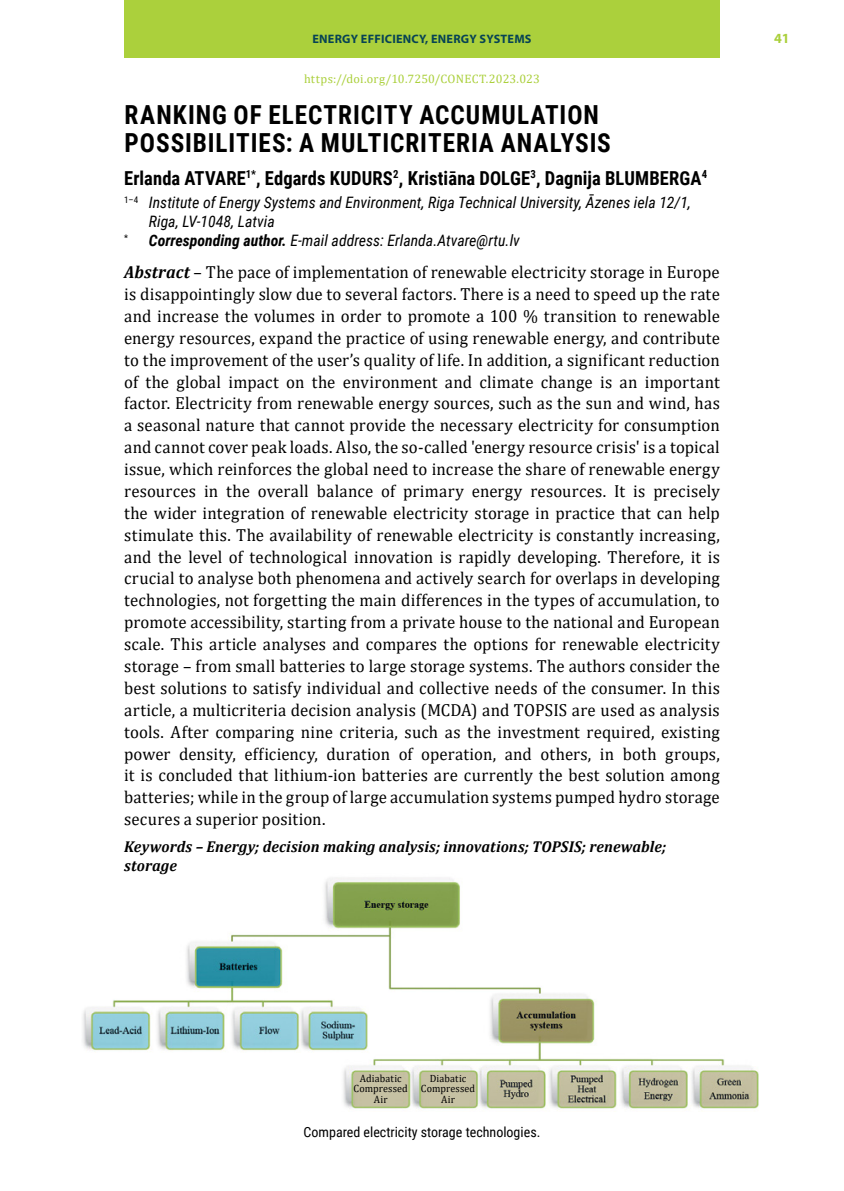
<style>
.page{position:relative;width:844px;height:1191px;background:#fff}
.page>*{position:absolute;margin:0;border:0;box-sizing:border-box;transform-origin:0 0}
.t1{font:700 26.25px/28px "Roboto Condensed";letter-spacing:.035em;color:#000;scale:.96 1}
.t2{font:700 19.25px "Roboto Condensed";letter-spacing:.005em;color:#000;scale:.96 1}
.t3{font:17.5px/21.9px "Cambria";letter-spacing:.01em;color:#000;text-align:justify;scale:.96 1}
.t4{font:italic 15.75px "Roboto Condensed";color:#000}
.t5{font:italic 700 15.75px/19.2px "Cambria";letter-spacing:.005em;color:#000;scale:.96 1}
.t6{font:14px "Roboto Condensed";color:#000}
.t7{font:700 14px "Myriad Pro";color:#abd03c}
.t8{font:12.25px "Cambria";letter-spacing:.01em;color:#abd03c}
.t9{font:700 12.25px "Myriad Pro";letter-spacing:.02em;color:#074354}
.t10{font:10.5px/10.5px "Cambria";letter-spacing:.015em;color:#000;text-align:center;scale:.96 1}
.s1{font-weight:700}
.s2{font-weight:700;font-style:italic}
</style>
<div class="page">
<div style="left:124px;top:0;width:595px;height:58px;background:#abd03c"></div>
<img style="left:83px;top:877px;width:675px;height:233px">
<p class="t9" style="left:312px;top:31px;width:220px">ENERGY EFFICIENCY, ENERGY SYSTEMS</p>
<p class="t7" style="left:774px;top:30px;width:17px">41</p>
<p class="t8" style="left:304px;top:72px;width:237px">https://doi.org/10.7250/CONECT.2023.023</p>
<h1 class="t1" style="left:124px;top:100px;width:508px">RANKING OF ELECTRICITY ACCUMULATION<br>POSSIBILITIES: A MULTICRITERIA ANALYSIS</h1>
<p class="t2" style="left:124px;top:164px;width:608px">Erlanda ATVARE<sup>1*</sup>, Edgards KUDURS<sup>2</sup>, Kristiāna DOLGE<sup>3</sup>, Dagnija BLUMBERGA<sup>4</sup></p>
<p class="t4" style="left:124px;top:192px;width:568px"><sup>1–4</sup> Institute of Energy Systems and Environment, Riga Technical University, Āzenes iela 12/1,</p>
<p class="t4" style="left:149px;top:211px;width:127px">Riga, LV-1048, Latvia</p>
<p class="t4" style="left:124px;top:230px;width:397px"><sup>*</sup> <span class="s1">Corresponding author.</span> E-mail address: Erlanda.Atvare@rtu.lv</p>
<p class="t3" style="left:124px;top:261px;width:622px"><span class="s2">Abstract</span> – The pace of implementation of renewable electricity storage in Europe is disappointingly slow due to several factors. There is a need to speed up the rate and increase the volumes in order to promote a 100 % transition to renewable energy resources, expand the practice of using renewable energy, and contribute to the improvement of the user’s quality of life. In addition, a significant reduction of the global impact on the environment and climate change is an important factor. Electricity from renewable energy sources, such as the sun and wind, has a seasonal nature that cannot provide the necessary electricity for consumption and cannot cover peak loads. Also, the so-called 'energy resource crisis' is a topical issue, which reinforces the global need to increase the share of renewable energy resources in the overall balance of primary energy resources. It is precisely the wider integration of renewable electricity storage in practice that can help stimulate this. The availability of renewable electricity is constantly increasing, and the level of technological innovation is rapidly developing. Therefore, it is crucial to analyse both phenomena and actively search for overlaps in developing technologies, not forgetting the main differences in the types of accumulation, to promote accessibility, starting from a private house to the national and European scale. This article analyses and compares the options for renewable electricity storage – from small batteries to large storage systems. The authors consider the best solutions to satisfy individual and collective needs of the consumer. In this article, a multicriteria decision analysis (MCDA) and TOPSIS are used as analysis tools. After comparing nine criteria, such as the investment required, existing power density, efficiency, duration of operation, and others, in both groups, it is concluded that lithium-ion batteries are currently the best solution among batteries; while in the group of large accumulation systems pumped hydro storage secures a superior position.</p>
<p class="t5" style="left:124px;top:836px;width:566px">Keywords – Energy; decision making analysis; innovations; TOPSIS; renewable; storage</p>
<p class="t10" style="left:353px;top:1073px;width:58px">Adiabatic<br>Compressed<br>Air</p>
<p class="t10" style="left:421px;top:1073px;width:58px">Diabatic<br>Compressed<br>Air</p>
<p class="t6" style="left:303px;top:1122px;width:238px">Compared electricity storage technologies.</p>
</div>
